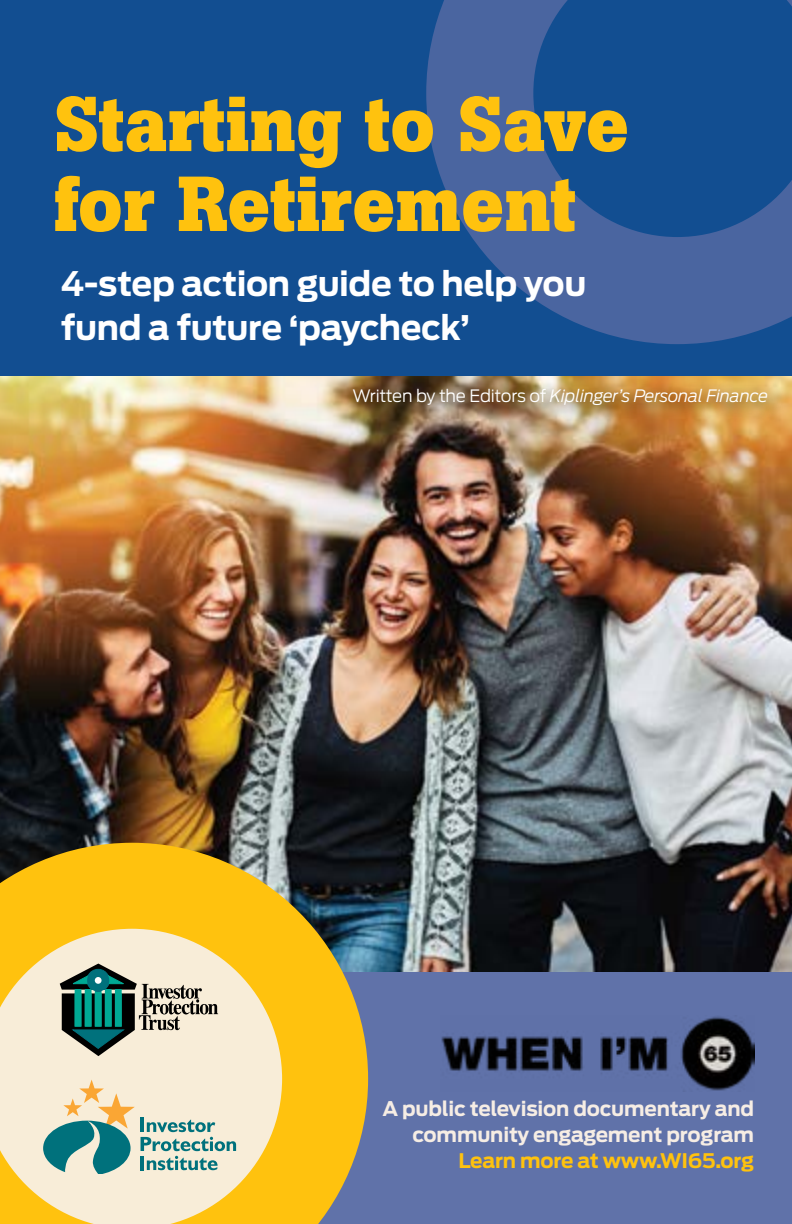
<style>
.page{position:relative;width:792px;height:1224px;background:#fff}
.page>*{position:absolute;margin:0;border:0;box-sizing:border-box;transform-origin:0 0}
.t1{font:700 77px/80px "Boton";color:#ffc20e}
.t2{font:700 33.6px/44.2px "Antenna";letter-spacing:-.02em;color:#fff}
.t3{font:700 20px/26px "Antenna";letter-spacing:-.01em;color:#f6ede4;text-align:right}
.t4{font:700 20px "Antenna";letter-spacing:-.01em;color:#ffc20e}
.t5{font:italic 300 17px "Antenna";letter-spacing:-.015em;color:#fff}
.s1{font-style:normal}
</style>
<div class="page">
<img style="left:0;top:376px;width:792px;height:596px">
<div style="left:0;top:972px;width:792px;height:252px;background:#6072a9"></div>
<div style="left:0;top:0;width:792px;height:376px;background:#124e91"></div>
<svg style="left:426px;top:0;width:366px;height:344px"></svg>
<svg style="left:0;top:843px;width:368px;height:381px;background:#e1c162"></svg>
<hr style="left:141px;top:1118px;width:3px;height:14px;background:#00717c">
<svg style="left:141px;top:1120px;width:95px;height:50px;background:#adc7bc"></svg>
<svg style="left:43px;top:1080px;width:92px;height:94px;background:#a4bdab"></svg>
<svg style="left:60px;top:964px;width:158px;height:92px;background:#95a495"></svg>
<div style="left:87px;top:969px;width:22px;height:22px;background:#00717c;border-radius:50%"></div>
<div style="left:95px;top:977px;width:7px;height:7px;background:#fff;border-radius:50%"></div>
<div style="left:343px;top:379px;width:444px;height:46px;background:#000;opacity:.61"></div>
<img style="left:441px;top:1016px;width:313px;height:75px">
<h1 class="t1" style="left:54px;top:84px;width:577px">Starting to Save for Retirement</h1>
<h2 class="t2" style="left:61px;top:262px;width:527px">4-step action guide to help you fund a future ‘paycheck’</h2>
<p class="t5" style="left:353px;top:386px;width:417px"><span class="s1">Written by the Editors of</span> Kiplinger’s Personal Finance</p>
<p class="t3" style="left:383px;top:1096px;width:373px">A public television documentary and community engagement program</p>
<p class="t4" style="left:458px;top:1149px;width:297px">Learn more at www.WI65.org</p>
</div>
